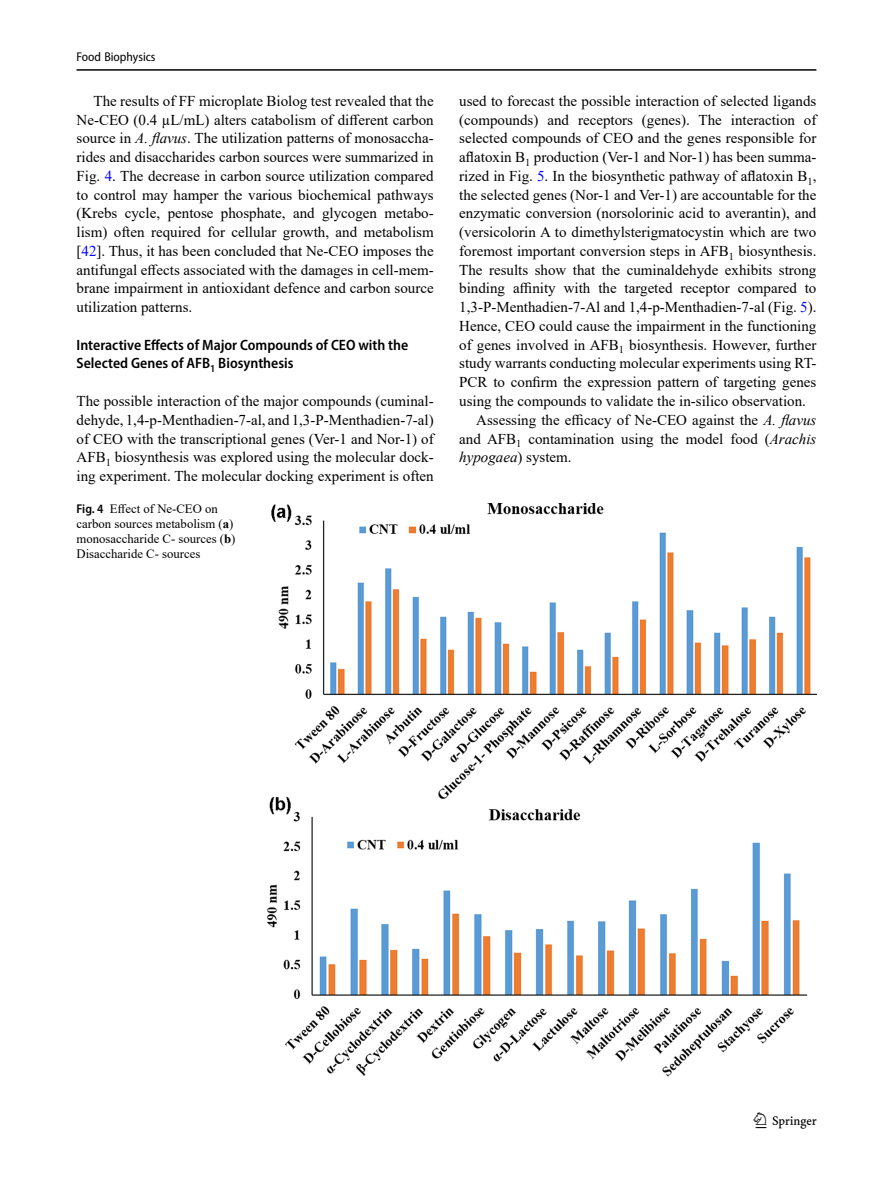
<style>
.page{position:relative;width:893px;height:1187px;background:#fff}
.page>*{position:absolute;margin:0;border:0;box-sizing:border-box;transform-origin:0 0}
.t1{font:22.5px "Springnew";color:#000}
.Body_Text{font:15px/18.8px "Times New Roman";color:#000;text-align:justify}
.Body_Text_Indent{font:15px/18.8px "Times New Roman";color:#000;text-align:justify}
.Head_3{font:600 semi-condensed 15px/18.8px "Myriad Pro";color:#000}
.Figure_Caption_Side{font:12.75px/15px "Times New Roman";color:#000}
.t2{font:semi-condensed 12.75px "Myriad Pro";color:#000}
.s1{font-style:italic}
.s2{color:#00f}
.s3{font-family:"Myriad Pro";font-weight:600;font-stretch:semi-condensed}
.s4{font-weight:700}
</style>
<div class="page">
<hr style="left:77px;top:69px;width:739px;height:2px;background:#000">
<img style="left:268px;top:503px;width:548px;height:573px">
<p class="t2" style="left:77px;top:49px;width:81px">Food Biophysics</p>
<p class="Body_Text_Indent" style="left:77px;top:91px;width:359px;text-indent:17px">The results of FF microplate Biolog test revealed that the Ne-CEO (0.4 µL/mL) alters catabolism of different carbon source in <span class="s1">A. flavus</span>. The utilization patterns of monosaccha&shy;rides and disaccharides carbon sources were summarized in Fig. <span class="s2">4</span>. The decrease in carbon source utilization compared to control may hamper the various biochemical pathways (Krebs cycle, pentose phosphate, and glycogen metabo&shy;lism) often required for cellular growth, and metabolism [<span class="s2">42</span>]. Thus, it has been concluded that Ne-CEO imposes the antifungal effects associated with the damages in cell-mem&shy;brane impairment in antioxidant defence and carbon source utilization patterns.</p>
<p class="Head_3" style="left:77px;top:335px;width:333px">Interactive Effects of Major Compounds of CEO with the<br>Selected Genes of AFB<sub>1</sub> Biosynthesis</p>
<p class="Body_Text" style="left:77px;top:391px;width:359px">The possible interaction of the major compounds (cuminal&shy;dehyde, 1,4-p-Menthadien-7-al, and 1,3-P-Menthadien-7-al) of CEO with the transcriptional genes (Ver-1 and Nor-1) of AFB<sub>1</sub> biosynthesis was explored using the molecular dock&shy;ing experiment. The molecular docking experiment is often</p>
<p class="Figure_Caption_Side" style="left:77px;top:501px;width:160px"><span class="s3">Fig. 4</span> Effect of Ne-CEO on carbon sources metabolism (<span class="s4">a</span>) monosaccharide C- sources (<span class="s4">b</span>)<br>Disaccharide C- sources</p>
<p class="Body_Text" style="left:459px;top:91px;width:359px">used to forecast the possible interaction of selected ligands (compounds) and receptors (genes). The interaction of selected compounds of CEO and the genes responsible for aflatoxin B<sub>1</sub> production (Ver-1 and Nor-1) has been summa&shy;rized in Fig. <span class="s2">5</span>. In the biosynthetic pathway of aflatoxin B<sub>1</sub>, the selected genes (Nor-1 and Ver-1) are accountable for the enzymatic conversion (norsolorinic acid to averantin), and (versicolorin A to dimethylsterigmatocystin which are two foremost important conversion steps in AFB<sub>1</sub> biosynthesis.<br>The results show that the cuminaldehyde exhibits strong binding affinity with the targeted receptor compared to 1,3-P-Menthadien-7-Al and 1,4-p-Menthadien-7-al (Fig. <span class="s2">5</span>).<br>Hence, CEO could cause the impairment in the functioning of genes involved in AFB<sub>1</sub> biosynthesis. However, further study warrants conducting molecular experiments using RT-PCR to confirm the expression pattern of targeting genes using the compounds to validate the in-silico observation.</p>
<p class="Body_Text_Indent" style="left:459px;top:410px;width:359px;text-indent:17px">Assessing the efficacy of Ne-CEO against the <span class="s1">A. flavus </span>and AFB<sub>1</sub> contamination using the model food (<span class="s1">Arachis hypogaea</span>) system.</p>
<h1 class="t1" style="left:756px;top:1107px;width:63px">1 3</h1>
</div>
